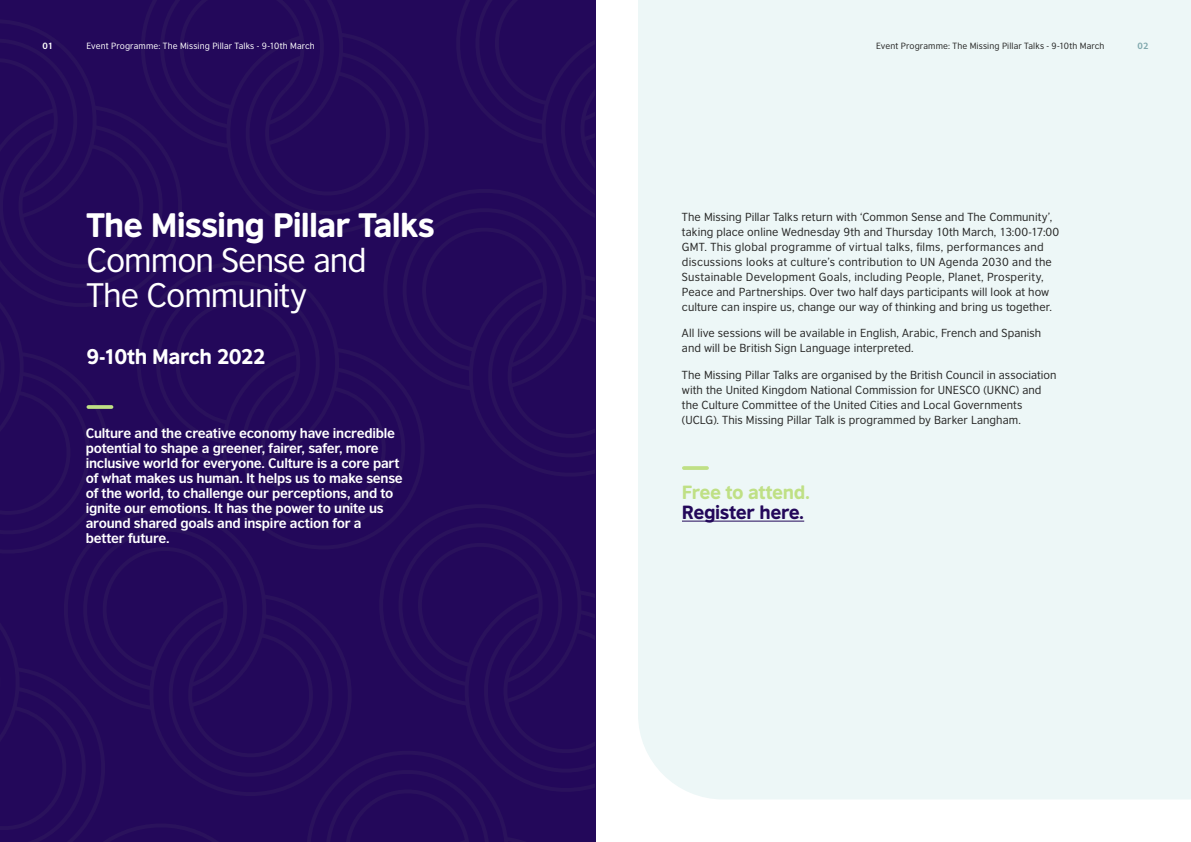
<style>
.page{position:relative;width:1191px;height:842px;background:#fff}
.page>*{position:absolute;margin:0;border:0;box-sizing:border-box;transform-origin:0 0}
.t1{font:32px/35px "British Council Sans";letter-spacing:-.03em;color:#fff}
.t2{font:32px "British Council Sans Headline";letter-spacing:-.025em;color:#fff}
.t3{font:20px "British Council Sans Headline";letter-spacing:-.035em;color:#fff}
.t4{font:18px "British Council Sans Headline";letter-spacing:-.025em;color:#bfe085}
.t5{font:18px "British Council Sans Headline";letter-spacing:-.025em;color:#23085a}
.t6{font:700 13px/15px "British Council Sans";letter-spacing:-.015em;color:#fff}
.t7{font:11px/15px "British Council Sans";letter-spacing:.005em;color:#282827}
.t8{font:8.5px "British Council Sans";letter-spacing:.015em;color:#282827}
.t9{font:8.5px "British Council Sans";letter-spacing:.015em;color:#fff}
.t10{font:700 8.5px "British Council Sans";color:#80a8ad}
.t11{font:700 8.5px "British Council Sans";color:#fff}
</style>
<div class="page">
<svg style="left:0;top:0;width:594px;height:841px;background:#23095a"></svg>
<div style="left:638px;top:0;width:553px;height:799px;background:#edf7f7"></div>
<hr style="left:682px;top:521px;width:122px;height:1px;background:#23085a">
<svg style="left:684px;top:466px;width:23px;height:4px"></svg>
<svg style="left:88px;top:405px;width:24px;height:4px"></svg>
<p class="t11" style="left:43px;top:38px;width:12px">01</p>
<p class="t9" style="left:86px;top:39px;width:230px">Event Programme: The Missing Pillar Talks - 9-10th March</p>
<h1 class="t2" style="left:86px;top:200px;width:350px">The Missing Pillar Talks</h1>
<h1 class="t1" style="left:86px;top:240px;width:282px">Common Sense and<br>The Community</h1>
<h2 class="t3" style="left:86px;top:342px;width:181px">9-10th March 2022</h2>
<p class="t6" style="left:86px;top:424px;width:319px">Culture and the creative economy have incredible potential to shape a greener, fairer, safer, more inclusive world for everyone. Culture is a core part of what makes us human. It helps us to make sense of the world, to challenge our perceptions, and to ignite our emotions. It has the power to unite us around shared goals and inspire action for a better future.</p>
<p class="t8" style="left:876px;top:39px;width:230px">Event Programme: The Missing Pillar Talks - 9-10th March</p>
<p class="t10" style="left:1137px;top:38px;width:12px">02</p>
<p class="t7" style="left:682px;top:208px;width:379px">The Missing Pillar Talks return with ‘Common Sense and The Community’, taking place online Wednesday 9th and Thursday 10th March, 13:00-17:00<br>GMT. This global programme of virtual talks, films, performances and discussions looks at culture’s contribution to UN Agenda 2030 and the Sustainable Development Goals, including People, Planet, Prosperity, Peace and Partnerships. Over two half days participants will look at how culture can inspire us, change our way of thinking and bring us together.</p>
<p class="t7" style="left:682px;top:325px;width:361px">All live sessions will be available in English, Arabic, French and Spanish and will be British Sign Language interpreted.</p>
<p class="t7" style="left:682px;top:366px;width:376px">The Missing Pillar Talks are organised by the British Council in association with the United Kingdom National Commission for UNESCO (UKNC) and the Culture Committee of the United Cities and Local Governments (UCLG). This Missing Pillar Talk is programmed by Barker Langham.</p>
<h3 class="t4" style="left:682px;top:478px;width:129px">Free to attend.</h3>
<h3 class="t5" style="left:682px;top:498px;width:124px">Register here.</h3>
</div>
